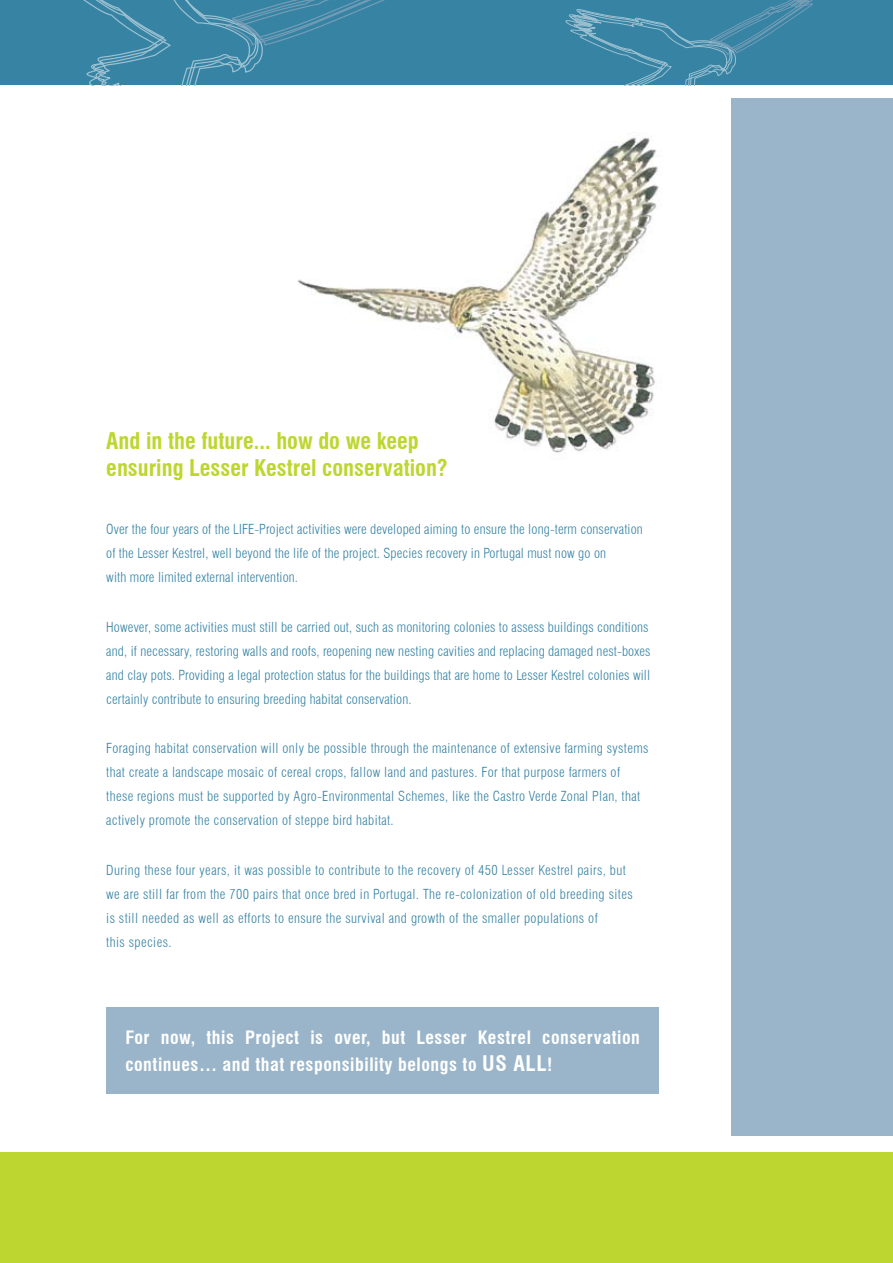
<style>
.page{position:relative;width:893px;height:1263px;background:#fff}
.page>*{position:absolute;margin:0;border:0;box-sizing:border-box;transform-origin:0 0}
.t1{font:700 condensed 22.5px/27px "Swiss 721 BT";color:#bed630}
.t2{font:700 condensed 18px/27px "Swiss 721 BT";letter-spacing:.03em;color:#fff}
.t3{font:300 condensed 13.5px/24px "Swiss 721 BT";letter-spacing:.01em;color:#3683a4}
.t4{font:300 condensed 13.5px/24px "Swiss 721 BT";letter-spacing:.03em;color:#3683a4}
.s1{font-size:21px}
</style>
<div class="page">
<img style="left:297px;top:132px;width:362px;height:321px">
<div style="left:0;top:1152px;width:893px;height:111px;background:#bed630"></div>
<div style="left:106px;top:1007px;width:553px;height:86px;background:#9ab5c9"></div>
<div style="left:731px;top:98px;width:162px;height:1037px;background:#9ab5c9"></div>
<div style="left:0;top:0;width:893px;height:85px;background:#3683a4"></div>
<svg style="left:83px;top:0;width:302px;height:85px"></svg>
<svg style="left:565px;top:0;width:248px;height:85px"></svg>
<p class="t1" style="left:106px;top:427px;width:343px">And in the future... how do we keep ensuring Lesser Kestrel conservation?</p>
<p class="t3" style="left:106px;top:517px;width:538px">Over the four years of the LIFE-Project activities were developed aiming to ensure the long-term conservation of the Lesser Kestrel, well beyond the life of the project. Species recovery in Portugal must now go on<br>with more limited external intervention.</p>
<p class="t3" style="left:106px;top:615px;width:546px">However, some activities must still be carried out, such as monitoring colonies to assess buildings conditions and, if necessary, restoring walls and roofs, reopening new nesting cavities and replacing damaged nest-boxes and clay pots. Providing a legal protection status for the buildings that are home to Lesser Kestrel colonies will certainly contribute to ensuring breeding habitat conservation.</p>
<p class="t3" style="left:106px;top:736px;width:544px">Foraging habitat conservation will only be possible through the maintenance of extensive farming systems that create a landscape mosaic of cereal crops, fallow land and pastures. For that purpose farmers of these regions must be supported by Agro-Environmental Schemes, like the Castro Verde Zonal Plan, that actively promote the conservation of steppe bird habitat.</p>
<p class="t4" style="left:106px;top:858px;width:528px">During these four years, it was possible to contribute to the recovery of 450 Lesser Kestrel pairs, but we are still far from the 700 pairs that once bred in Portugal. The re-colonization of old breeding sites is still needed as well as efforts to ensure the survival and growth of the smaller populations of<br>this species.</p>
<p class="t2" style="left:125px;top:1024px;width:516px">For now, this Project is over, but Lesser Kestrel conservation continues… and that responsibility belongs to <span class="s1">us all</span>!</p>
</div>
